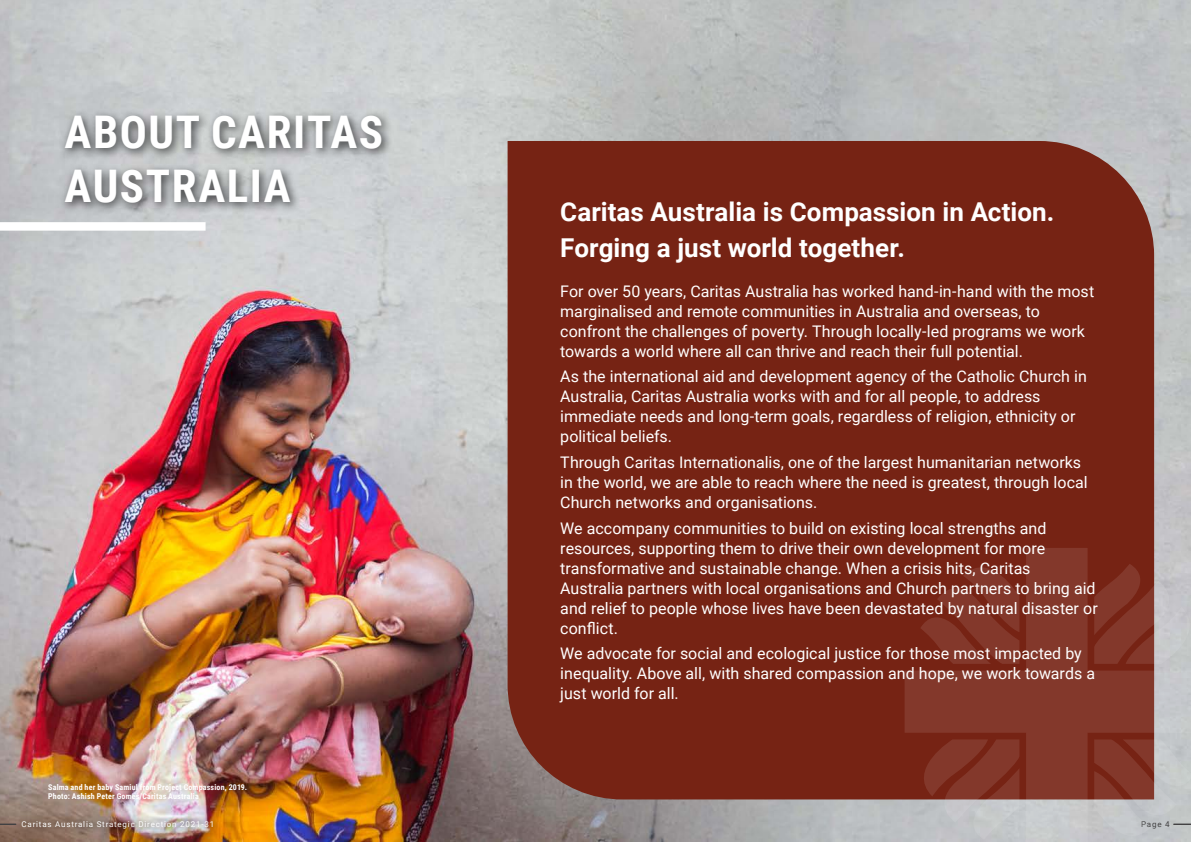
<style>
.page{position:relative;width:1191px;height:842px;background:#fff}
.page>*{position:absolute;margin:0;border:0;box-sizing:border-box;transform-origin:0 0}
.t1{font:700 45px/54px "Roboto Condensed";letter-spacing:.035em;color:#fff}
.t2{font:700 26px/36px "Roboto";color:#fff}
.t3{font:16px/20px "Roboto";color:#fff}
.t4{font:700 8px/9.6px "Roboto Condensed";letter-spacing:.02em;color:#fff}
.t5{font:8px "Roboto";letter-spacing:.1em;color:#fff}
.t6{font:8px "Roboto";color:#424142}
</style>
<div class="page">
<img style="left:0;top:0;width:1191px;height:842px">
<div style="left:507px;top:141px;width:647px;height:658px;background:#762314"></div>
<div style="left:59px;top:109px;width:334px;height:106px;background:#000;opacity:.75"></div>
<div style="left:0;top:222px;width:206px;height:9px;background:#fff"></div>
<img style="left:13px;top:812px;width:209px;height:25px">
<svg style="left:0;top:823px;width:16px;height:2px"></svg>
<svg style="left:904px;top:548px;width:287px;height:294px;background:#8b4b40"></svg>
<svg style="left:1094px;top:564px;width:97px;height:100px;background:#996a62"></svg>
<svg style="left:920px;top:548px;width:99px;height:116px;background:#7c2d1f"></svg>
<svg style="left:905px;top:739px;width:114px;height:101px;background:#996b64"></svg>
<svg style="left:1094px;top:739px;width:97px;height:103px;background:#aa918d"></svg>
<h1 class="t1" style="left:65px;top:103px;width:320px">ABOUT CARITAS<br>AUSTRALIA</h1>
<p class="t4" style="left:48px;top:782px;width:200px">Salma and her baby Samiul from Project Compassion, 2019.<br>Photo: Ashish Peter Gomes/Caritas Australia</p>
<p class="t5" style="left:22px;top:819px;width:194px">Caritas Australia Strategic Direction 2021-31</p>
<h2 class="t2" style="left:560px;top:193px;width:495px">Caritas Australia is Compassion in Action.<br>Forging a just world together.</h2>
<p class="t3" style="left:560px;top:280px;width:535px">For over 50 years, Caritas Australia has worked hand-in-hand with the most marginalised and remote communities in Australia and overseas, to confront the challenges of poverty. Through locally-led programs we work towards a world where all can thrive and reach their full potential.</p>
<p class="t3" style="left:560px;top:366px;width:528px">As the international aid and development agency of the Catholic Church in Australia, Caritas Australia works with and for all people, to address immediate needs and long-term goals, regardless of religion, ethnicity or political beliefs.</p>
<p class="t3" style="left:560px;top:452px;width:529px">Through Caritas Internationalis, one of the largest humanitarian networks in the world, we are able to reach where the need is greatest, through local<br>Church networks and organisations.</p>
<p class="t3" style="left:560px;top:517px;width:539px">We accompany communities to build on existing local strengths and resources, supporting them to drive their own development for more transformative and sustainable change. When a crisis hits, Caritas Australia partners with local organisations and Church partners to bring aid and relief to people whose lives have been devastated by natural disaster or conflict.</p>
<p class="t3" style="left:560px;top:643px;width:536px">We advocate for social and ecological justice for those most impacted by inequality. Above all, with shared compassion and hope, we work towards a just world for all.</p>
<p class="t6" style="left:1141px;top:819px;width:30px">Page 4</p>
</div>
